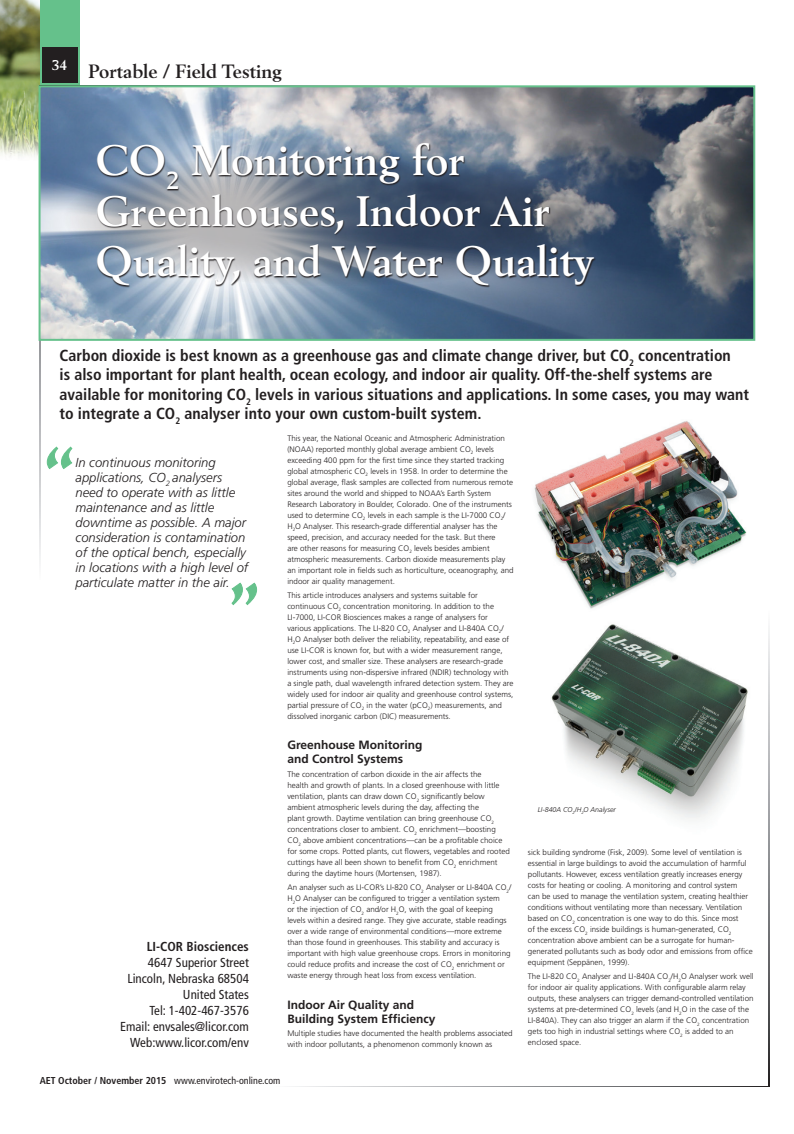
<style>
.page{position:relative;width:794px;height:1134px;background:#fff}
.page>*{position:absolute;margin:0;border:0;box-sizing:border-box;transform-origin:0 0}
.t1{font:700 42px/50.4px "Berling";color:#fff}
.t2{font:700 19px "Berling";color:#231f20}
.t3{font:700 condensed 16px/19.2px "Frutiger";color:#231f20}
.t4{font:700 14px "Berling";color:#fff}
.t5{font:italic 300 13px/15px "Frutiger";color:#231f20}
.t6{font:condensed 13px "Frutiger";color:#231f20}
.t7{font:700 condensed 13px "Frutiger";color:#231f20}
.t8{font:700 12px/14px "Frutiger";color:#231f20}
.t9{font:condensed 10px "Frutiger";color:#231f20}
.t10{font:300 8px/11px "Frutiger";color:#231f20}
.t11{font:italic 300 7px "Frutiger";color:#231f20}
.s1{font-weight:700}
</style>
<div class="page">
<img style="left:0;top:0;width:40px;height:227px">
<div style="left:40px;top:0;width:39px;height:85px;background:#65c18b"></div>
<div style="left:42px;top:48px;width:35px;height:35px;background:#231f20"></div>
<svg style="left:40px;top:341px;width:1px;height:221px"></svg>
<svg style="left:769px;top:628px;width:1px;height:459px"></svg>
<svg style="left:293px;top:1086px;width:476px;height:1px"></svg>
<img style="left:42px;top:88px;width:710px;height:250px">
<div style="left:39px;top:85px;width:716px;height:256px;border:2px solid #65c18b"></div>
<svg style="left:46px;top:446px;width:27px;height:23px"></svg>
<svg style="left:231px;top:582px;width:26px;height:24px"></svg>
<img style="left:551px;top:624px;width:197px;height:195px">
<img style="left:534px;top:421px;width:213px;height:188px">
<svg style="left:62px;top:150px;width:547px;height:136px;background:#a8b2bf"></svg>
<svg style="left:97px;top:143px;width:499px;height:144px;background:#687281"></svg>
<p class="t4" style="left:52px;top:57px;width:17px">34</p>
<p class="t2" style="left:89px;top:60px;width:195px">Portable / Field Testing</p>
<p class="t1" style="left:95px;top:135px;width:500px">CO<sub>2</sub> Monitoring for<br>Greenhouses, Indoor Air<br>Quality, and Water Quality</p>
<p class="t3" style="left:60px;top:346px;width:691px">Carbon dioxide is best known as a greenhouse gas and climate change driver, but CO<sub>2</sub> concentration<br>is also important for plant health, ocean ecology, and indoor air quality. Off-the-shelf systems are available for monitoring CO<sub>2</sub> levels in various situations and applications. In some cases, you may want to integrate a CO<sub>2</sub> analyser into your own custom-built system.</p>
<p class="t5" style="left:76px;top:455px;width:174px">In continuous monitoring applications, CO<sub>2</sub> analysers need to operate with as little maintenance and as little downtime as possible. A major consideration is contamination of the optical bench, especially in locations with a high level of particulate matter in the air.</p>
<p class="t7" style="left:147px;top:939px;width:104px">LI-COR Biosciences</p>
<p class="t6" style="left:148px;top:955px;width:102px">4647 Superior Street</p>
<p class="t6" style="left:127px;top:971px;width:123px">Lincoln, Nebraska 68504</p>
<p class="t6" style="left:183px;top:987px;width:67px">United States</p>
<p class="t6" style="left:149px;top:1003px;width:101px">Tel: 1-402-467-3576</p>
<p class="t6" style="left:120px;top:1019px;width:130px">Email: envsales@licor.com</p>
<p class="t6" style="left:130px;top:1035px;width:120px">Web:www.licor.com/env</p>
<p class="t10" style="left:287px;top:433px;width:228px">This year, the National Oceanic and Atmospheric Administration (NOAA) reported monthly global average ambient CO<sub>2</sub> levels exceeding 400 ppm for the first time since they started tracking global atmospheric CO<sub>2</sub> levels in 1958. In order to determine the global average, flask samples are collected from numerous remote sites around the world and shipped to NOAA’s Earth System Research Laboratory in Boulder, Colorado. One of the instruments used to determine CO<sub>2</sub> levels in each sample is the LI-7000 CO<sub>2</sub>/ H<sub>2</sub>O Analyser. This research-grade differential analyser has the speed, precision, and accuracy needed for the task. But there<br>are other reasons for measuring CO<sub>2</sub> levels besides ambient atmospheric measurements. Carbon dioxide measurements play an important role in fields such as horticulture, oceanography, and indoor air quality management.</p>
<p class="t10" style="left:287px;top:589px;width:227px">This article introduces analysers and systems suitable for continuous CO<sub>2</sub> concentration monitoring. In addition to the LI-7000, LI-COR Biosciences makes a range of analysers for various applications. The LI-820 CO<sub>2</sub> Analyser and LI-840A CO<sub>2</sub>/ H<sub>2</sub>O Analyser both deliver the reliability, repeatability, and ease of use LI-COR is known for, but with a wider measurement range, lower cost, and smaller size. These analysers are research-grade instruments using non-dispersive infrared (NDIR) technology with a single path, dual wavelength infrared detection system. They are widely used for indoor air quality and greenhouse control systems, partial pressure of CO<sub>2</sub> in the water (pCO<sub>2</sub>) measurements, and dissolved inorganic carbon (DIC) measurements.</p>
<p class="t8" style="left:287px;top:738px;width:137px">Greenhouse Monitoring and Control Systems</p>
<p class="t10" style="left:287px;top:769px;width:224px">The concentration of carbon dioxide in the air affects the<br>health and growth of plants. In a closed greenhouse with little ventilation, plants can draw down CO<sub>2</sub> significantly below ambient atmospheric levels during the day, affecting the<br>plant growth. Daytime ventilation can bring greenhouse CO<sub>2 </sub>concentrations closer to ambient. CO<sub>2</sub> enrichment—boosting CO<sub>2</sub> above ambient concentrations—can be a profitable choice for some crops. Potted plants, cut flowers, vegetables and rooted cuttings have all been shown to benefit from CO<sub>2</sub> enrichment during the daytime hours (Mortensen, 1987).</p>
<p class="t10" style="left:287px;top:882px;width:225px">An analyser such as LI-COR’s LI-820 CO<sub>2</sub> Analyser or LI-840A CO<sub>2</sub>/ H<sub>2</sub>O Analyser can be configured to trigger a ventilation system<br>or the injection of CO<sub>2</sub> and/or H<sub>2</sub>O, with the goal of keeping levels within a desired range. They give accurate, stable readings over a wide range of environmental conditions—more extreme than those found in greenhouses. This stability and accuracy is important with high value greenhouse crops. Errors in monitoring could reduce profits and increase the cost of CO<sub>2</sub> enrichment or waste energy through heat loss from excess ventilation.</p>
<p class="t8" style="left:287px;top:997px;width:150px">Indoor Air Quality and<br>Building System Efficiency</p>
<p class="t10" style="left:287px;top:1028px;width:227px">Multiple studies have documented the health problems associated with indoor pollutants, a phenomenon commonly known as</p>
<p class="t9" style="left:40px;top:1074px;width:242px"><span class="s1">AET October / November 2015</span> www.envirotech-online.com</p>
<p class="t11" style="left:538px;top:806px;width:80px">LI-840A CO<sub>2</sub>/H<sub>2</sub>O Analyser</p>
<p class="t10" style="left:528px;top:847px;width:226px">sick building syndrome (Fisk, 2009). Some level of ventilation is essential in large buildings to avoid the accumulation of harmful pollutants. However, excess ventilation greatly increases energy costs for heating or cooling. A monitoring and control system<br>can be used to manage the ventilation system, creating healthier conditions without ventilating more than necessary. Ventilation based on CO<sub>2</sub> concentration is one way to do this. Since most<br>of the excess CO<sub>2</sub> inside buildings is human-generated, CO<sub>2 </sub>concentration above ambient can be a surrogate for human&shy;generated pollutants such as body odor and emissions from office equipment (Seppänen, 1999).</p>
<p class="t10" style="left:528px;top:971px;width:227px">The LI-820 CO<sub>2</sub> Analyser and LI-840A CO<sub>2</sub>/H<sub>2</sub>O Analyser work well for indoor air quality applications. With configurable alarm relay outputs, these analysers can trigger demand-controlled ventilation systems at pre-determined CO<sub>2</sub> levels (and H<sub>2</sub>O in the case of the LI-840A). They can also trigger an alarm if the CO<sub>2</sub> concentration gets too high in industrial settings where CO<sub>2</sub> is added to an enclosed space.</p>
</div>
